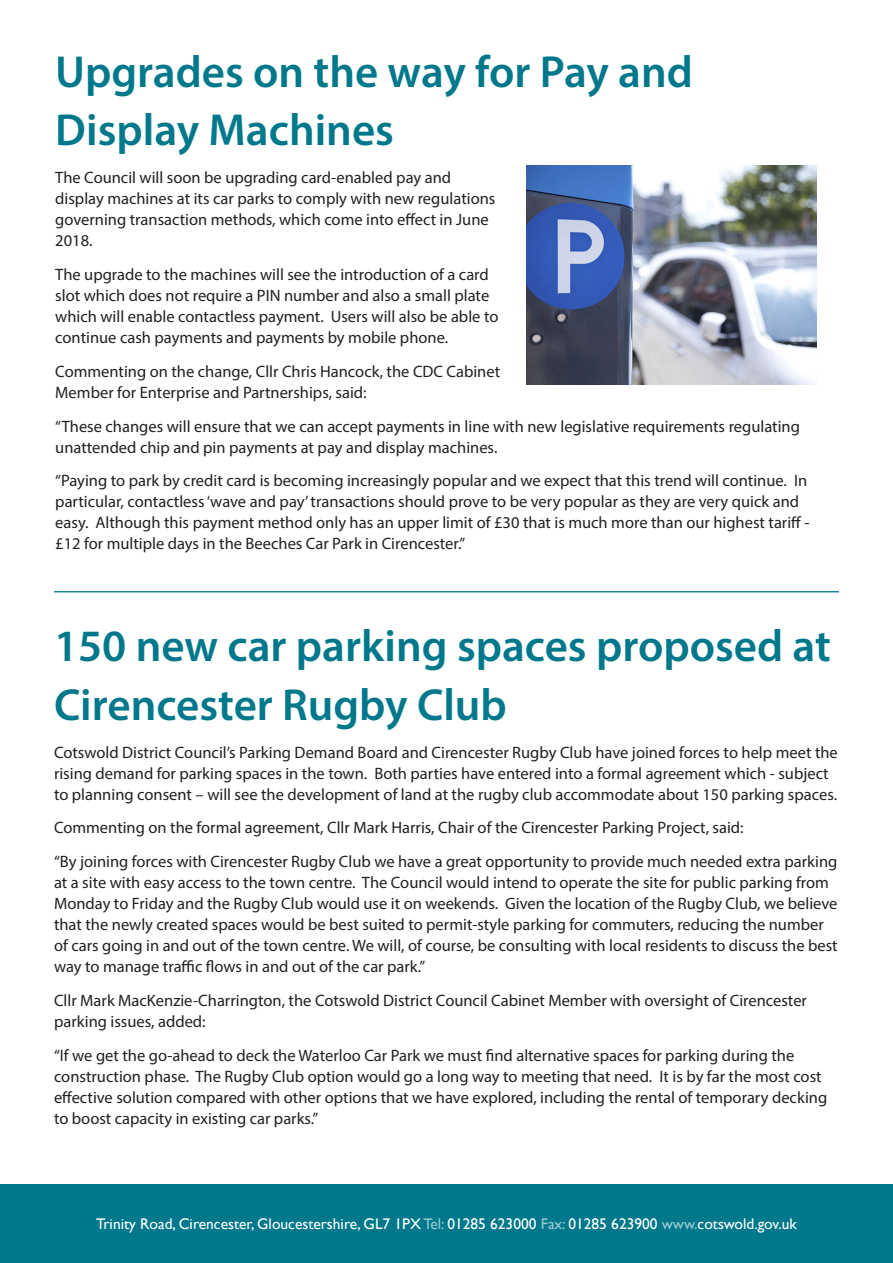
<style>
.page{position:relative;width:893px;height:1263px;background:#fff}
.page>*{position:absolute;margin:0;border:0;box-sizing:border-box;transform-origin:0 0}
.t1{font:600 45px/58.5px "Myriad Pro";color:#00788b}
.t2{font:16.5px/21px "Myriad Pro";color:#231f20}
.t3{font:15.45px "Gill Sans";color:#fff}
.s1{color:#9bc9d4}
</style>
<div class="page">
<div style="left:0;top:1184px;width:893px;height:79px;background:#00788b"></div>
<hr style="left:54px;top:591px;width:785px;height:2px;background:#00788b">
<img style="left:527px;top:166px;width:289px;height:218px">
<p class="t1" style="left:55px;top:41px;width:639px">Upgrades on the way for Pay and<br>Display Machines</p>
<p class="t2" style="left:55px;top:167px;width:442px">The Council will soon be upgrading card-enabled pay and display machines at its car parks to comply with new regulations governing transaction methods, which come into effect in June 2018.</p>
<p class="t2" style="left:55px;top:264px;width:445px">The upgrade to the machines will see the introduction of a card slot which does not require a PIN number and also a small plate which will enable contactless payment. Users will also be able to continue cash payments and payments by mobile phone.</p>
<p class="t2" style="left:55px;top:360px;width:446px">Commenting on the change, Cllr Chris Hancock, the CDC Cabinet<br>Member for Enterprise and Partnerships, said:</p>
<p class="t2" style="left:55px;top:415px;width:746px">“These changes will ensure that we can accept payments in line with new legislative requirements regulating unattended chip and pin payments at pay and display machines.</p>
<p class="t2" style="left:55px;top:470px;width:756px">“Paying to park by credit card is becoming increasingly popular and we expect that this trend will continue. In particular, contactless ‘wave and pay’ transactions should prove to be very popular as they are very quick and easy. Although this payment method only has an upper limit of £30 that is much more than our highest tariff - £12 for multiple days in the Beeches Car Park in Cirencester.”</p>
<p class="t1" style="left:54px;top:615px;width:778px">150 new car parking spaces proposed at<br>Cirencester Rugby Club</p>
<p class="t2" style="left:54px;top:741px;width:785px">Cotswold District Council’s Parking Demand Board and Cirencester Rugby Club have joined forces to help meet the rising demand for parking spaces in the town. Both parties have entered into a formal agreement which - subject to planning consent – will see the development of land at the rugby club accommodate about 150 parking spaces.</p>
<p class="t2" style="left:54px;top:817px;width:691px">Commenting on the formal agreement, Cllr Mark Harris, Chair of the Cirencester Parking Project, said:</p>
<p class="t2" style="left:54px;top:851px;width:785px">“By joining forces with Cirencester Rugby Club we have a great opportunity to provide much needed extra parking at a site with easy access to the town centre. The Council would intend to operate the site for public parking from Monday to Friday and the Rugby Club would use it on weekends. Given the location of the Rugby Club, we believe that the newly created spaces would be best suited to permit-style parking for commuters, reducing the number of cars going in and out of the town centre. We will, of course, be consulting with local residents to discuss the best way to manage traffic flows in and out of the car park.”</p>
<p class="t2" style="left:54px;top:989px;width:754px">Cllr Mark MacKenzie-Charrington, the Cotswold District Council Cabinet Member with oversight of Cirencester parking issues, added:</p>
<p class="t2" style="left:54px;top:1044px;width:775px">“If we get the go-ahead to deck the Waterloo Car Park we must find alternative spaces for parking during the construction phase. The Rugby Club option would go a long way to meeting that need. It is by far the most cost effective solution compared with other options that we have explored, including the rental of temporary decking to boost capacity in existing car parks.”</p>
<p class="t3" style="left:96px;top:1215px;width:702px">Trinity Road, Cirencester, Gloucestershire, GL7 1PX <span class="s1">Tel:</span> 01285 623000 <span class="s1">Fax:</span> 01285 623900 <span class="s1">www.</span>cotswold.gov.uk</p>
</div>
